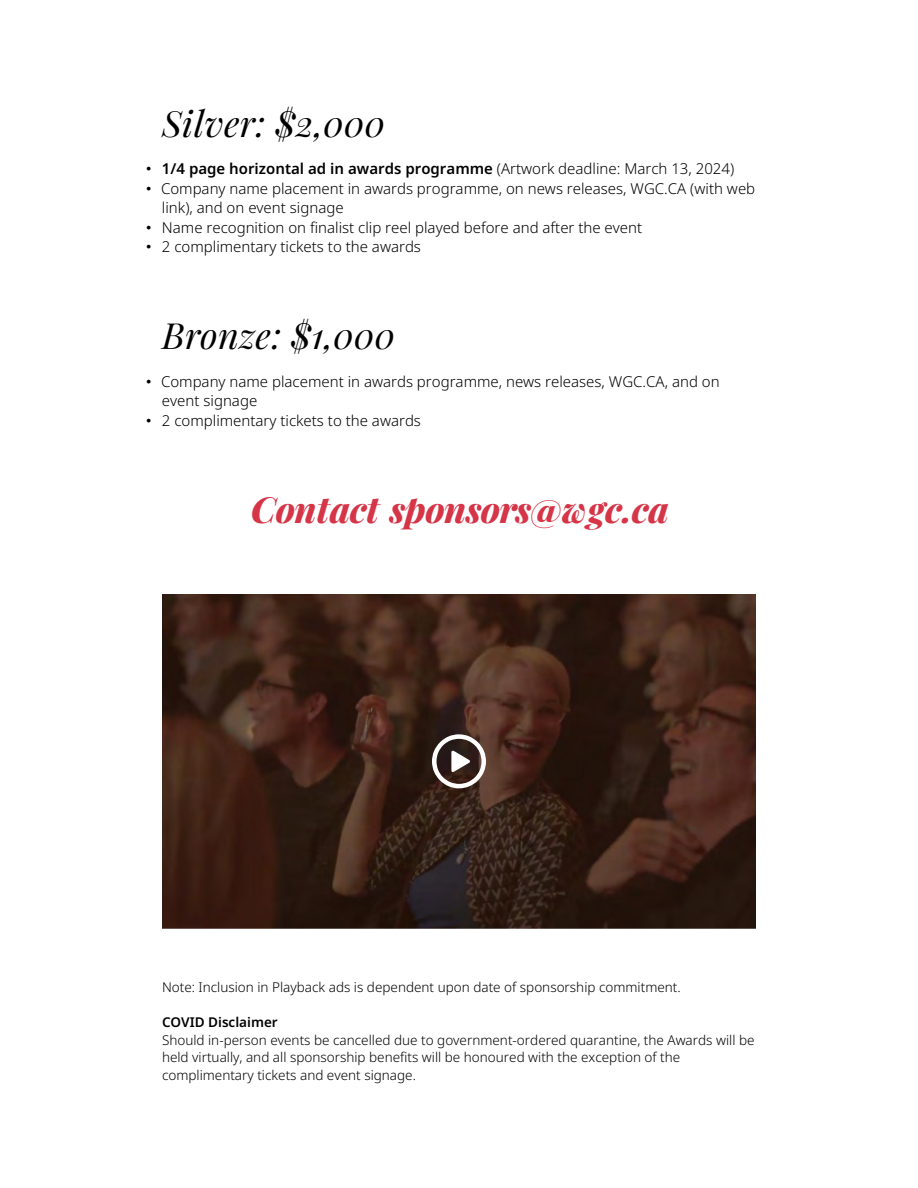
<style>
.page{position:relative;width:918px;height:1188px;background:#fff}
.page>*{position:absolute;margin:0;border:0;box-sizing:border-box;transform-origin:0 0}
.t1{font:54.15px "SF Pro";color:#fff}
.t2{font:italic 36px "Playfair Display";letter-spacing:.01em;color:#000}
.t3{font:italic 800 36px "Playfair Display";letter-spacing:-.015em;color:#d63548}
.t4{font:300 15px/19.5px "Noto Sans";color:#000}
.t5{font:600 15px "Noto Sans";color:#000}
.t6{font:300 13.5px/17.5px "Noto Sans";color:#000}
.t7{font:600 13.5px "Noto Sans";color:#000}
.s1{font-family:"Arial";font-weight:400}
.s2{font-weight:300}
</style>
<div class="page">
<img style="left:162px;top:594px;width:594px;height:335px">
<h2 class="t2" style="left:162px;top:98px;width:225px">Silver: $2,000</h2>
<p class="t5" style="left:146px;top:158px;width:589px"><span class="s1">•</span> 1/4 page horizontal ad in awards programme <span class="s2">(Artwork deadline: March 13, 2024)</span></p>
<p class="t4" style="left:162px;top:178px;width:595px;text-indent:-16px"><span class="s1">•</span> Company name placement in awards programme, on news releases, WGC.CA (with web link), and on event signage</p>
<p class="t4" style="left:146px;top:217px;width:498px"><span class="s1">•</span> Name recognition on finalist clip reel played before and after the event</p>
<p class="t4" style="left:146px;top:237px;width:276px"><span class="s1">•</span> 2 complimentary tickets to the awards</p>
<h2 class="t2" style="left:162px;top:310px;width:235px">Bronze: $1,000</h2>
<p class="t4" style="left:162px;top:371px;width:559px;text-indent:-16px"><span class="s1">•</span> Company name placement in awards programme, news releases, WGC.CA, and on event signage</p>
<p class="t4" style="left:146px;top:410px;width:276px"><span class="s1">•</span> 2 complimentary tickets to the awards</p>
<h2 class="t3" style="left:251px;top:484px;width:420px">Contact sponsors@wgc.ca</h2>
<h1 class="t1" style="left:427px;top:729px;width:65px">!</h1>
<p class="t6" style="left:162px;top:978px;width:520px">Note: Inclusion in Playback ads is dependent upon date of sponsorship commitment.</p>
<p class="t7" style="left:162px;top:1013px;width:117px">COVID Disclaimer</p>
<p class="t6" style="left:162px;top:1031px;width:594px">Should in‐person events be cancelled due to government‐ordered quarantine, the Awards will be held virtually, and all sponsorship benefits will be honoured with the exception of the complimentary tickets and event signage.</p>
</div>
